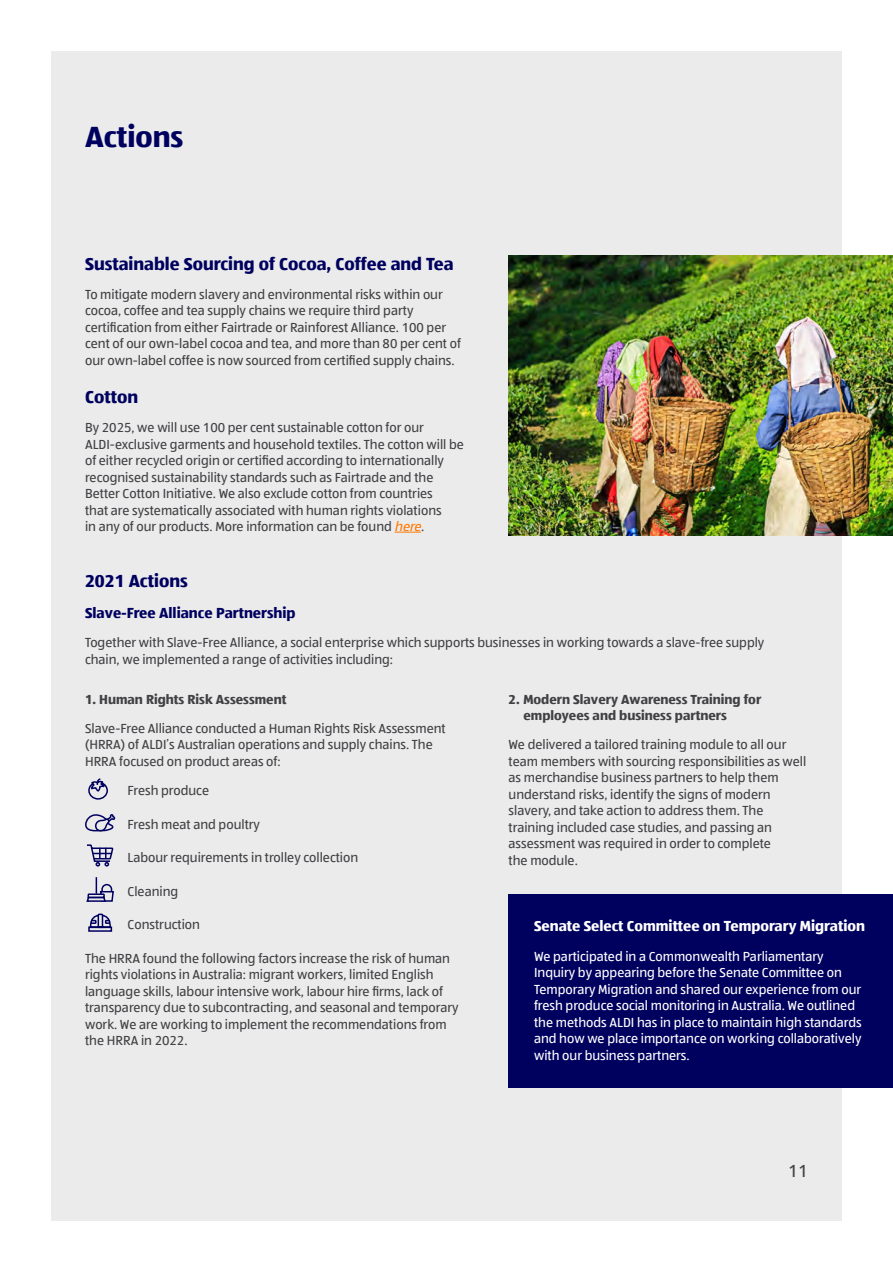
<style>
.page{position:relative;width:893px;height:1263px;background:#fff}
.page>*{position:absolute;margin:0;border:0;box-sizing:border-box;transform-origin:0 0}
.Heading_1{font:700 30px "ALDISUED Office";color:#00005f}
.Sub-title_Blue{font:700 18px "ALDISUED Office";color:#00005f}
.t1{font:18px "ALDISUED Office";color:#414042}
.Sub-heading{font:700 15px "ALDISUED Office";color:#fff}
.Sub-heading-2{font:700 15px "ALDISUED Office";color:#00005f}
.Body{font:13.5px/16.5px "ALDISUED Office";color:#414042}
.Body-2{font:13.5px/16.5px "ALDISUED Office";color:#fff}
.Body-3{font:700 13.5px/16.5px "ALDISUED Office";color:#414042}
.s1{font-style:italic;color:#ff7800}
</style>
<div class="page">
<div style="left:51px;top:51px;width:791px;height:1169px;background:#ebebec"></div>
<div style="left:509px;top:894px;width:384px;height:193px;background:#00005f"></div>
<svg style="left:394px;top:532px;width:27px;height:1px"></svg>
<img style="left:509px;top:256px;width:384px;height:280px">
<svg style="left:88px;top:778px;width:20px;height:22px"></svg>
<svg style="left:86px;top:877px;width:28px;height:25px"></svg>
<svg style="left:88px;top:913px;width:25px;height:19px"></svg>
<svg style="left:85px;top:814px;width:31px;height:53px"></svg>
<p class="Heading_1" style="left:85px;top:116px;width:100px">Actions</p>
<p class="Sub-title_Blue" style="left:85px;top:251px;width:370px">Sustainable Sourcing of Cocoa, Coffee and Tea</p>
<p class="Body" style="left:85px;top:286px;width:377px">To mitigate modern slavery and environmental risks within our cocoa, coffee and tea supply chains we require third party certification from either Fairtrade or Rainforest Alliance. 100 per cent of our own-label cocoa and tea, and more than 80 per cent of our own-label coffee is now sourced from certified supply chains.</p>
<p class="Sub-title_Blue" style="left:85px;top:385px;width:55px">Cotton</p>
<p class="Body" style="left:85px;top:419px;width:380px">By 2025, we will use 100 per cent sustainable cotton for our ALDI-exclusive garments and household textiles. The cotton will be of either recycled origin or certified according to internationally recognised sustainability standards such as Fairtrade and the Better Cotton Initiative. We also exclude cotton from countries<br>that are systematically associated with human rights violations<br>in any of our products. More information can be found <span class="s1">here</span>.</p>
<p class="Sub-title_Blue" style="left:85px;top:569px;width:104px">2021 Actions</p>
<p class="Sub-heading-2" style="left:85px;top:603px;width:212px">Slave-Free Alliance Partnership</p>
<p class="Body" style="left:85px;top:634px;width:681px">Together with Slave-Free Alliance, a social enterprise which supports businesses in working towards a slave-free supply chain, we implemented a range of activities including:</p>
<p class="Body-3" style="left:85px;top:690px;width:203px">1. Human Rights Risk Assessment</p>
<p class="Body" style="left:85px;top:720px;width:362px">Slave-Free Alliance conducted a Human Rights Risk Assessment (HRRA) of ALDI’s Australian operations and supply chains. The<br>HRRA focused on product areas of:</p>
<p class="Body" style="left:128px;top:782px;width:83px">Fresh produce</p>
<p class="Body" style="left:128px;top:815px;width:134px">Fresh meat and poultry</p>
<p class="Body" style="left:128px;top:849px;width:232px">Labour requirements in trolley collection</p>
<p class="Body" style="left:128px;top:882px;width:52px">Cleaning</p>
<p class="Body" style="left:128px;top:916px;width:74px">Construction</p>
<p class="Body" style="left:85px;top:949px;width:375px">The HRRA found the following factors increase the risk of human rights violations in Australia: migrant workers, limited English language skills, labour intensive work, labour hire firms, lack of transparency due to subcontracting, and seasonal and temporary work. We are working to implement the recommendations from the HRRA in 2022.</p>
<p class="Body-3" style="left:523px;top:690px;width:239px;text-indent:-15px">2. Modern Slavery Awareness Training for employees and business partners</p>
<p class="Body" style="left:509px;top:736px;width:299px">We delivered a tailored training module to all our team members with sourcing responsibilities as well as merchandise business partners to help them understand risks, identify the signs of modern slavery, and take action to address them. The training included case studies, and passing an assessment was required in order to complete<br>the module.</p>
<p class="Sub-heading" style="left:534px;top:916px;width:332px">Senate Select Committee on Temporary Migration</p>
<p class="Body-2" style="left:534px;top:947px;width:329px">We participated in a Commonwealth Parliamentary Inquiry by appearing before the Senate Committee on Temporary Migration and shared our experience from our fresh produce social monitoring in Australia. We outlined the methods ALDI has in place to maintain high standards and how we place importance on working collaboratively with our business partners.</p>
<h2 class="t1" style="left:788px;top:1159px;width:21px">11</h2>
</div>
